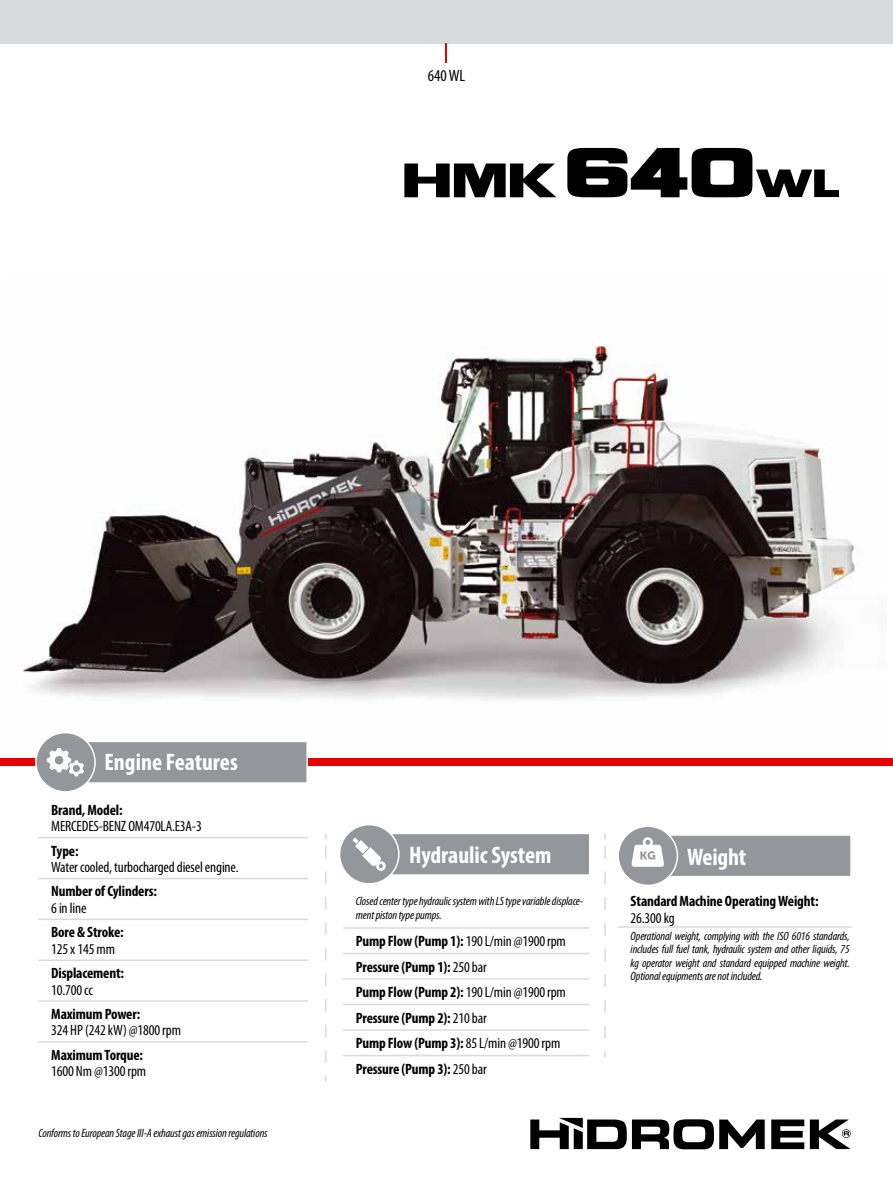
<style>
.page{position:relative;width:893px;height:1191px;background:#fff}
.page>*{position:absolute;margin:0;border:0;box-sizing:border-box;transform-origin:0 0}
.t1{font:700 condensed 24px "Myriad Pro";color:#fff}
.t2{font:condensed 16.5px "Myriad Pro";color:#000}
.t3{font:700 condensed 15px/25.5px "Myriad Pro";letter-spacing:-.01em;color:#000}
.t4{font:condensed 15px "Myriad Pro";letter-spacing:-.01em;color:#000}
.t5{font:italic condensed 12px/13.5px "Myriad Pro";letter-spacing:-.01em;color:#000}
.s1{font-weight:400}
</style>
<div class="page">
<img style="left:23px;top:346px;width:838px;height:354px">
<div style="left:352px;top:832px;width:238px;height:44px;background:#93969b;border:2px solid #fff"></div>
<div style="left:340px;top:824px;width:59px;height:60px;background:#93969b;border-radius:50%"></div>
<div style="left:339px;top:824px;width:61px;height:60px;border:2px solid #fff;border-radius:50%"></div>
<svg style="left:353px;top:837px;width:33px;height:34px"></svg>
<div style="left:0;top:758px;width:893px;height:8px;background:#e60005"></div>
<div style="left:48px;top:740px;width:260px;height:44px;background:#93969b;border:2px solid #fff"></div>
<div style="left:36px;top:732px;width:59px;height:60px;background:#93969b;border-radius:50%"></div>
<div style="left:35px;top:732px;width:61px;height:60px;border:2px solid #fff;border-radius:50%"></div>
<svg style="left:47px;top:748px;width:37px;height:28px"></svg>
<svg style="left:771px;top:1119px;width:33px;height:30px"></svg>
<svg style="left:530px;top:1117px;width:235px;height:32px"></svg>
<svg style="left:810px;top:1119px;width:41px;height:30px"></svg>
<svg style="left:325px;top:845px;width:1px;height:218px"></svg>
<svg style="left:604px;top:1051px;width:2px;height:6px"></svg>
<svg style="left:604px;top:845px;width:2px;height:193px"></svg>
<svg style="left:604px;top:833px;width:2px;height:6px"></svg>
<hr style="left:38px;top:837px;width:270px;height:1px;background:#d8dbdc">
<hr style="left:38px;top:877px;width:270px;height:2px;background:#d8dbdc">
<hr style="left:38px;top:918px;width:270px;height:2px;background:#d8dbdc">
<hr style="left:38px;top:959px;width:270px;height:2px;background:#d8dbdc">
<hr style="left:38px;top:1000px;width:270px;height:1px;background:#d8dbdc">
<hr style="left:38px;top:1041px;width:270px;height:1px;background:#d8dbdc">
<hr style="left:343px;top:927px;width:247px;height:1px;background:#d8dbdc">
<hr style="left:343px;top:952px;width:247px;height:2px;background:#d8dbdc">
<hr style="left:343px;top:978px;width:247px;height:1px;background:#d8dbdc">
<hr style="left:343px;top:1003px;width:247px;height:2px;background:#d8dbdc">
<hr style="left:343px;top:1029px;width:247px;height:1px;background:#d8dbdc">
<hr style="left:343px;top:1054px;width:247px;height:2px;background:#d8dbdc">
<div style="left:632px;top:834px;width:220px;height:43px;background:#93969b;border:2px solid #fff"></div>
<div style="left:618px;top:826px;width:59px;height:59px;background:#93969b;border-radius:50%"></div>
<div style="left:617px;top:825px;width:61px;height:61px;border:2px solid #fff;border-radius:50%"></div>
<svg style="left:631px;top:837px;width:33px;height:29px"></svg>
<hr style="left:618px;top:926px;width:234px;height:1px;background:#d8dbdc">
<svg style="left:404px;top:163px;width:152px;height:34px"></svg>
<svg style="left:567px;top:148px;width:272px;height:49px"></svg>
<div style="left:0;top:0;width:893px;height:44px;background:#d8dbdc"></div>
<svg style="left:446px;top:43px;width:1px;height:20px"></svg>
<h2 class="t2" style="left:428px;top:65px;width:39px">640 WL</h2>
<h1 class="t1" style="left:104px;top:747px;width:135px">Engine Features</h1>
<p class="t3" style="left:51px;top:796px;width:73px">Brand, Model:</p>
<p class="t4" style="left:51px;top:817px;width:152px">MERCEDES-BENZ OM470LA.E3A-3</p>
<p class="t3" style="left:51px;top:837px;width:29px">Type:</p>
<p class="t4" style="left:51px;top:858px;width:189px">Water cooled, turbocharged diesel engine.</p>
<p class="t3" style="left:51px;top:878px;width:107px">Number of Cylinders:</p>
<p class="t4" style="left:51px;top:898px;width:37px">6 in line</p>
<p class="t3" style="left:51px;top:919px;width:74px">Bore &amp; Stroke:</p>
<p class="t4" style="left:51px;top:939px;width:65px">125 x 145 mm</p>
<p class="t3" style="left:51px;top:960px;width:74px">Displacement:</p>
<p class="t4" style="left:51px;top:980px;width:43px">10.700 cc</p>
<p class="t3" style="left:51px;top:1000px;width:90px">Maximum Power:</p>
<p class="t4" style="left:51px;top:1021px;width:131px">324 HP (242 kW) @1800 rpm</p>
<p class="t3" style="left:51px;top:1041px;width:93px">Maximum Torque:</p>
<p class="t4" style="left:51px;top:1062px;width:96px">1600 Nm @1300 rpm</p>
<p class="t5" style="left:38px;top:1126px;width:231px">Conforms to European Stage III-A exhaust gas emission regulations</p>
<h1 class="t1" style="left:409px;top:840px;width:144px">Hydraulic System</h1>
<p class="t5" style="left:356px;top:894px;width:229px">Closed center type hydraulic system with LS type variable displace&shy;ment piston type pumps.</p>
<p class="t3" style="left:356px;top:928px;width:212px">Pump Flow (Pump 1): <span class="s1">190 L/min @1900 rpm<br></span>Pressure (Pump 1): <span class="s1">250 bar<br></span>Pump Flow (Pump 2): <span class="s1">190 L/min @1900 rpm<br></span>Pressure (Pump 2): <span class="s1">210 bar<br></span>Pump Flow (Pump 3): <span class="s1">85 L/min @1900 rpm<br></span>Pressure (Pump 3): <span class="s1">250 bar</span></p>
<h1 class="t1" style="left:687px;top:842px;width:61px">Weight</h1>
<p class="t3" style="left:631px;top:888px;width:189px">Standard Machine Operating Weight:</p>
<p class="t4" style="left:631px;top:908px;width:46px">26.300 kg</p>
<p class="t5" style="left:631px;top:929px;width:220px;text-align:justify">Operational weight, complying with the ISO 6016 standards, includes full fuel tank, hydraulic system and other liquids, 75 kg operator weight and standard equipped machine weight.<br>Optional equipments are not included.</p>
</div>
